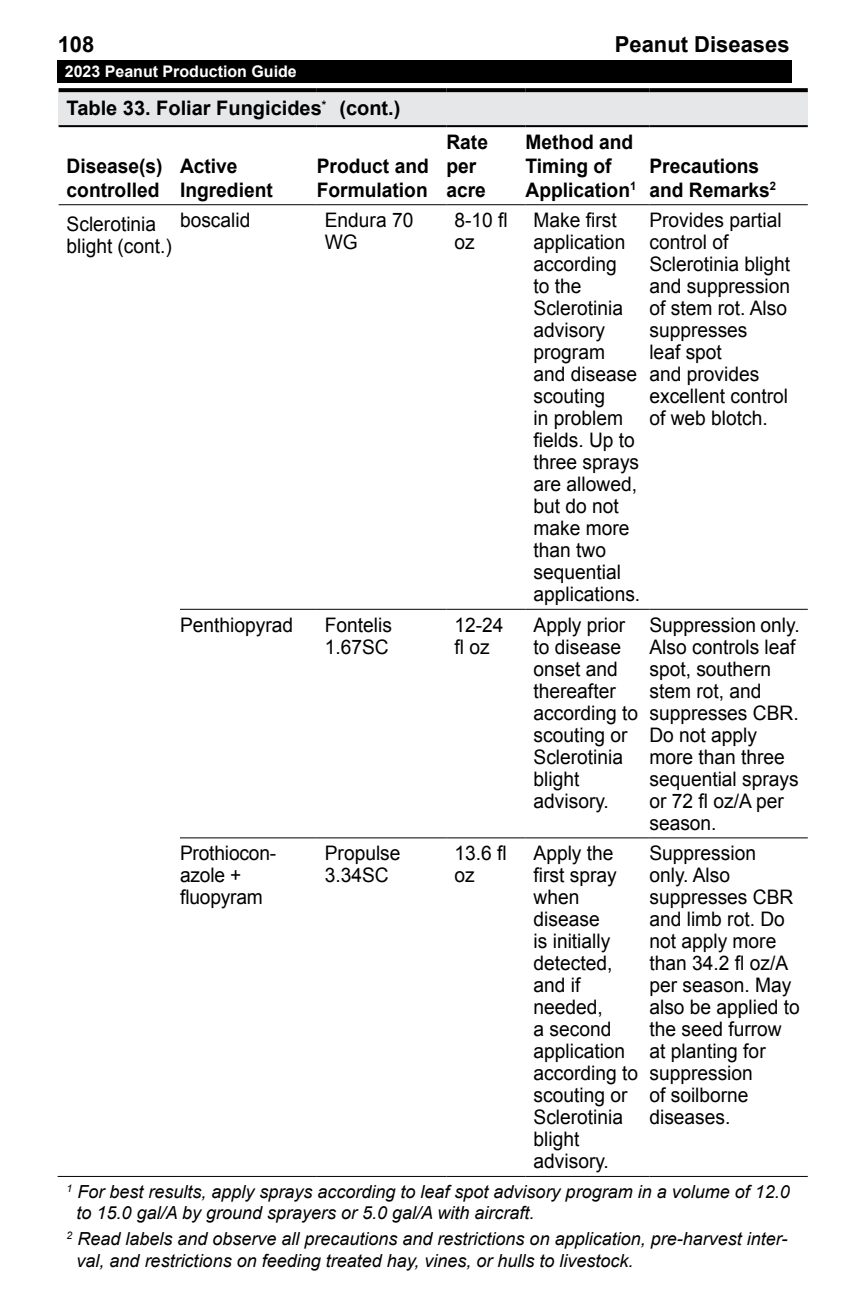
<style>
.page{position:relative;width:864px;height:1296px;background:#fff}
.page>*{position:absolute;margin:0;border:0;box-sizing:border-box;transform-origin:0 0}
.t1{font:700 22px "Arial";color:#000}
.Table_Text{font:20px/22px "Arial";color:#000;scale:.96 1}
.Table_Text-2{font:700 20px/24px "Arial";color:#000;scale:.96 1}
.Table_Header{font:700 20px "Arial";color:#000}
.Footnotes{font:italic 18px/21.6px "Arial";color:#000}
.t2{font:700 16px "Arial";color:#fff}
</style>
<div class="page">
<div style="left:58px;top:60px;width:734px;height:22px;background:#000"></div>
<div style="left:59px;top:90px;width:749px;height:36px;background:#e6e7e8"></div>
<hr style="left:59px;top:204px;width:121px;height:1px;background:#000">
<hr style="left:180px;top:204px;width:137px;height:1px;background:#000">
<hr style="left:317px;top:204px;width:129px;height:1px;background:#000">
<hr style="left:446px;top:204px;width:80px;height:1px;background:#000">
<hr style="left:526px;top:204px;width:123px;height:1px;background:#000">
<hr style="left:649px;top:204px;width:159px;height:1px;background:#000">
<hr style="left:59px;top:125px;width:121px;height:2px;background:#000">
<hr style="left:180px;top:125px;width:137px;height:2px;background:#000">
<hr style="left:317px;top:125px;width:129px;height:2px;background:#000">
<hr style="left:446px;top:125px;width:80px;height:2px;background:#000">
<hr style="left:526px;top:125px;width:123px;height:2px;background:#000">
<hr style="left:649px;top:125px;width:159px;height:2px;background:#000">
<svg style="left:59px;top:88px;width:121px;height:4px"></svg>
<svg style="left:180px;top:88px;width:137px;height:4px"></svg>
<svg style="left:317px;top:88px;width:129px;height:4px"></svg>
<svg style="left:446px;top:88px;width:80px;height:4px"></svg>
<svg style="left:526px;top:88px;width:123px;height:4px"></svg>
<svg style="left:649px;top:88px;width:159px;height:4px"></svg>
<hr style="left:180px;top:609px;width:137px;height:1px;background:#000">
<hr style="left:317px;top:609px;width:129px;height:1px;background:#000">
<hr style="left:446px;top:609px;width:80px;height:1px;background:#000">
<hr style="left:526px;top:609px;width:123px;height:1px;background:#000">
<hr style="left:649px;top:609px;width:159px;height:1px;background:#000">
<hr style="left:58px;top:1176px;width:122px;height:1px;background:#000">
<hr style="left:180px;top:1176px;width:137px;height:1px;background:#000">
<hr style="left:317px;top:1176px;width:129px;height:1px;background:#000">
<hr style="left:446px;top:1176px;width:80px;height:1px;background:#000">
<hr style="left:526px;top:1176px;width:123px;height:1px;background:#000">
<hr style="left:649px;top:1176px;width:159px;height:1px;background:#000">
<hr style="left:180px;top:837px;width:137px;height:1px;background:#000">
<hr style="left:317px;top:837px;width:129px;height:1px;background:#000">
<hr style="left:446px;top:837px;width:80px;height:1px;background:#000">
<hr style="left:526px;top:837px;width:123px;height:1px;background:#000">
<hr style="left:649px;top:837px;width:159px;height:1px;background:#000">
<p class="t1" style="left:58px;top:30px;width:38px">108</p>
<p class="t1" style="left:615px;top:30px;width:176px">Peanut Diseases</p>
<p class="t2" style="left:65px;top:61px;width:234px">2023 Peanut Production Guide</p>
<p class="Table_Header" style="left:67px;top:95px;width:335px">Table 33. Foliar Fungicides<sup>*</sup> (cont.)</p>
<p class="Table_Text-2" style="left:67px;top:154px;width:102px">Disease(s) controlled</p>
<p class="Table_Text-2" style="left:180px;top:154px;width:98px">Active<br>Ingredient</p>
<p class="Table_Text-2" style="left:317px;top:154px;width:118px">Product and<br>Formulation</p>
<p class="Table_Text-2" style="left:446px;top:130px;width:45px">Rate per acre</p>
<p class="Table_Text-2" style="left:526px;top:130px;width:117px">Method and<br>Timing of<br>Application<sup>1</sup></p>
<p class="Table_Text-2" style="left:649px;top:154px;width:134px">Precautions and Remarks<sup>2</sup></p>
<p class="Table_Text" style="left:67px;top:213px;width:111px">Sclerotinia blight (cont.)</p>
<p class="Table_Text" style="left:180px;top:209px;width:75px">boscalid</p>
<p class="Table_Text" style="left:325px;top:209px;width:94px">Endura 70<br>WG</p>
<p class="Table_Text" style="left:454px;top:209px;width:57px">8-10 fl oz</p>
<p class="Table_Text" style="left:534px;top:209px;width:113px">Make first application according<br>to the<br>Sclerotinia advisory program and disease scouting<br>in problem fields. Up to three sprays are allowed, but do not make more than two sequential applications.</p>
<p class="Table_Text" style="left:649px;top:209px;width:148px">Provides partial control of<br>Sclerotinia blight and suppression of stem rot. Also suppresses<br>leaf spot<br>and provides excellent control of web blotch.</p>
<p class="Table_Text" style="left:180px;top:614px;width:119px">Penthiopyrad</p>
<p class="Table_Text" style="left:325px;top:614px;width:72px">Fontelis<br>1.67SC</p>
<p class="Table_Text" style="left:454px;top:614px;width:53px">12-24 fl oz</p>
<p class="Table_Text" style="left:534px;top:614px;width:110px">Apply prior to disease onset and thereafter according to scouting or<br>Sclerotinia blight advisory.</p>
<p class="Table_Text" style="left:649px;top:614px;width:158px">Suppression only.<br>Also controls leaf spot, southern stem rot, and suppresses CBR.<br>Do not apply more than three sequential sprays or 72 fl oz/A per season.</p>
<p class="Table_Text" style="left:180px;top:843px;width:102px">Prothiocon&shy;azole + fluopyram</p>
<p class="Table_Text" style="left:325px;top:843px;width:80px">Propulse<br>3.34SC</p>
<p class="Table_Text" style="left:454px;top:843px;width:56px">13.6 fl oz</p>
<p class="Table_Text" style="left:534px;top:843px;width:110px">Apply the first spray when disease<br>is initially detected, and if needed,<br>a second application according to scouting or<br>Sclerotinia blight advisory.</p>
<p class="Table_Text" style="left:649px;top:843px;width:158px">Suppression only. Also suppresses CBR and limb rot. Do not apply more than 34.2 fl oz/A per season. May also be applied to the seed furrow at planting for suppression<br>of soilborne diseases.</p>
<p class="Footnotes" style="left:77px;top:1181px;width:715px;text-indent:-10px"><sup>1</sup> For best results, apply sprays according to leaf spot advisory program in a volume of 12.0 to 15.0 gal/A by ground sprayers or 5.0 gal/A with aircraft.</p>
<p class="Footnotes" style="left:77px;top:1228px;width:712px;text-indent:-10px"><sup>2</sup> Read labels and observe all precautions and restrictions on application, pre-harvest inter&shy;val, and restrictions on feeding treated hay, vines, or hulls to livestock.</p>
</div>
